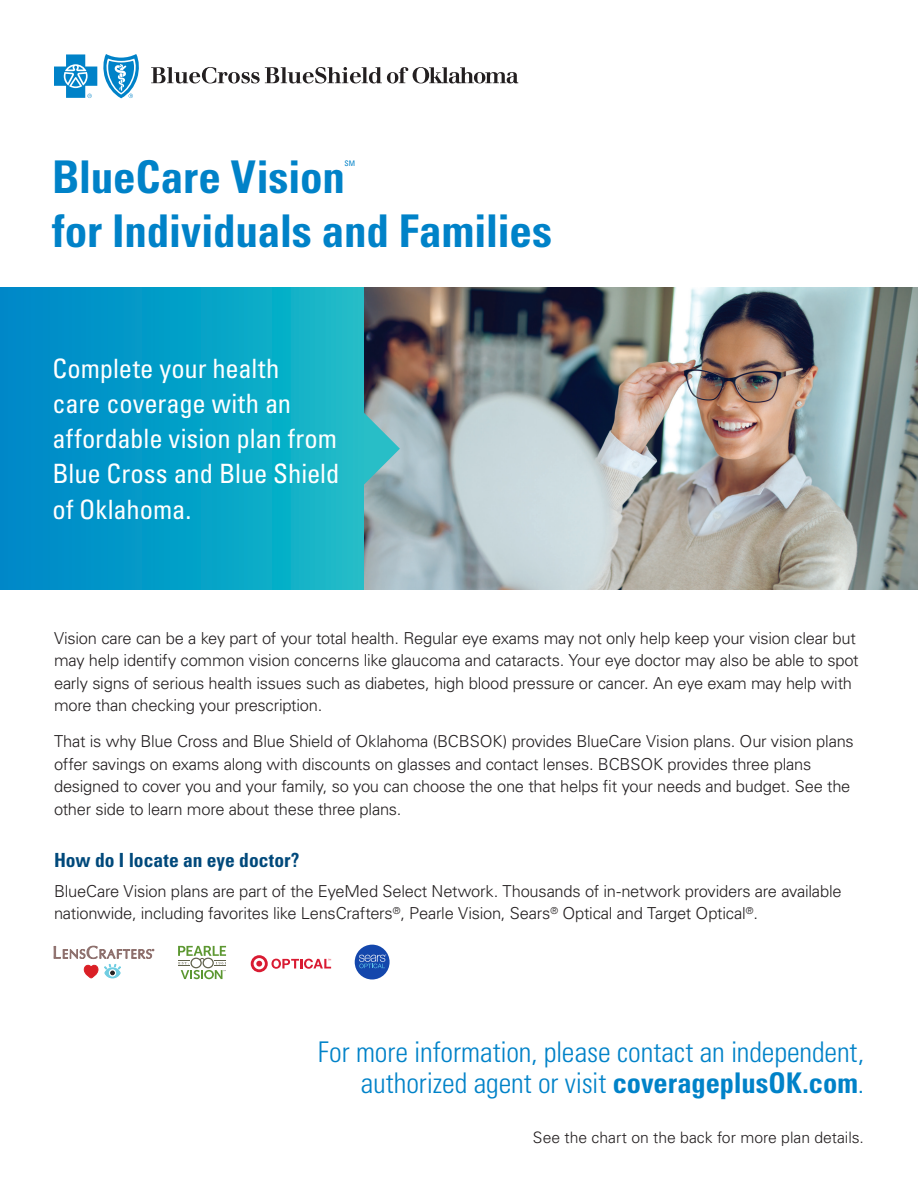
<style>
.page{position:relative;width:918px;height:1188px;background:#fff}
.page>*{position:absolute;margin:0;border:0;box-sizing:border-box;transform-origin:0 0}
.t1{font:700 condensed 45.15px "Univers LT Std";letter-spacing:-.005em;color:#0082c8}
.t2{font:300 condensed 28.5px/31.5px "Univers LT Std";letter-spacing:-.005em;color:#0082c8;text-align:right}
.t3{font:condensed 26.7px/35.2px "Univers LT Std";letter-spacing:-.005em;color:#fff}
.t4{font:700 condensed 19.5px "Univers LT Std";color:#00497b}
.t5{font:300 16.5px/22.5px "Univers LT Std";letter-spacing:-.015em;color:#231f20}
.t6{font:300 15.75px "Univers LT Std";color:#231f20}
.t7{font:condensed 7.65px "Univers LT Std";color:#0082c8}
.s1{font-weight:700}
</style>
<div class="page">
<img style="left:364px;top:288px;width:554px;height:301px">
<svg style="left:151px;top:67px;width:367px;height:16px"></svg>
<svg style="left:54px;top:54px;width:85px;height:44px"></svg>
<svg style="left:251px;top:955px;width:80px;height:17px"></svg>
<svg style="left:178px;top:946px;width:48px;height:33px"></svg>
<svg style="left:54px;top:946px;width:100px;height:32px"></svg>
<div style="left:355px;top:945px;width:35px;height:34px;background:#1447ac;border-radius:50%"></div>
<svg style="left:355px;top:954px;width:31px;height:14px"></svg>
<svg style="left:364px;top:412px;width:36px;height:73px;background:#67bac1"></svg>
<svg style="left:0;top:288px;width:364px;height:301px;background:#08a0c7"></svg>
<h1 class="t1" style="left:52px;top:149px;width:294px">BlueCare Vision</h1>
<p class="t7" style="left:344px;top:158px;width:12px">SM</p>
<h1 class="t1" style="left:52px;top:204px;width:501px">for Individuals and Families</h1>
<h3 class="t3" style="left:52px;top:350px;width:289px">Complete your health<br>care coverage with an affordable vision plan from<br>Blue Cross and Blue Shield of Oklahoma.</h3>
<p class="t5" style="left:54px;top:627px;width:806px">Vision care can be a key part of your total health. Regular eye exams may not only help keep your vision clear but may help identify common vision concerns like glaucoma and cataracts. Your eye doctor may also be able to spot early signs of serious health issues such as diabetes, high blood pressure or cancer. An eye exam may help with more than checking your prescription.</p>
<p class="t5" style="left:54px;top:730px;width:801px">That is why Blue Cross and Blue Shield of Oklahoma (BCBSOK) provides BlueCare Vision plans. Our vision plans offer savings on exams along with discounts on glasses and contact lenses. BCBSOK provides three plans designed to cover you and your family, so you can choose the one that helps fit your needs and budget. See the other side to learn more about these three plans.</p>
<p class="t4" style="left:54px;top:848px;width:247px">How do I locate an eye doctor?</p>
<p class="t5" style="left:54px;top:880px;width:789px">BlueCare Vision plans are part of the EyeMed Select Network. Thousands of in-network providers are available nationwide, including favorites like LensCrafters<sup>®</sup>, Pearle Vision, Sears<sup>®</sup> Optical and Target Optical<sup>®</sup>.</p>
<h2 class="t2" style="left:318px;top:1036px;width:548px">For more information, please contact an independent, authorized agent or visit <span class="s1">coverageplusOK.com</span>.</h2>
<p class="t6" style="left:533px;top:1128px;width:333px">See the chart on the back for more plan details.</p>
</div>
